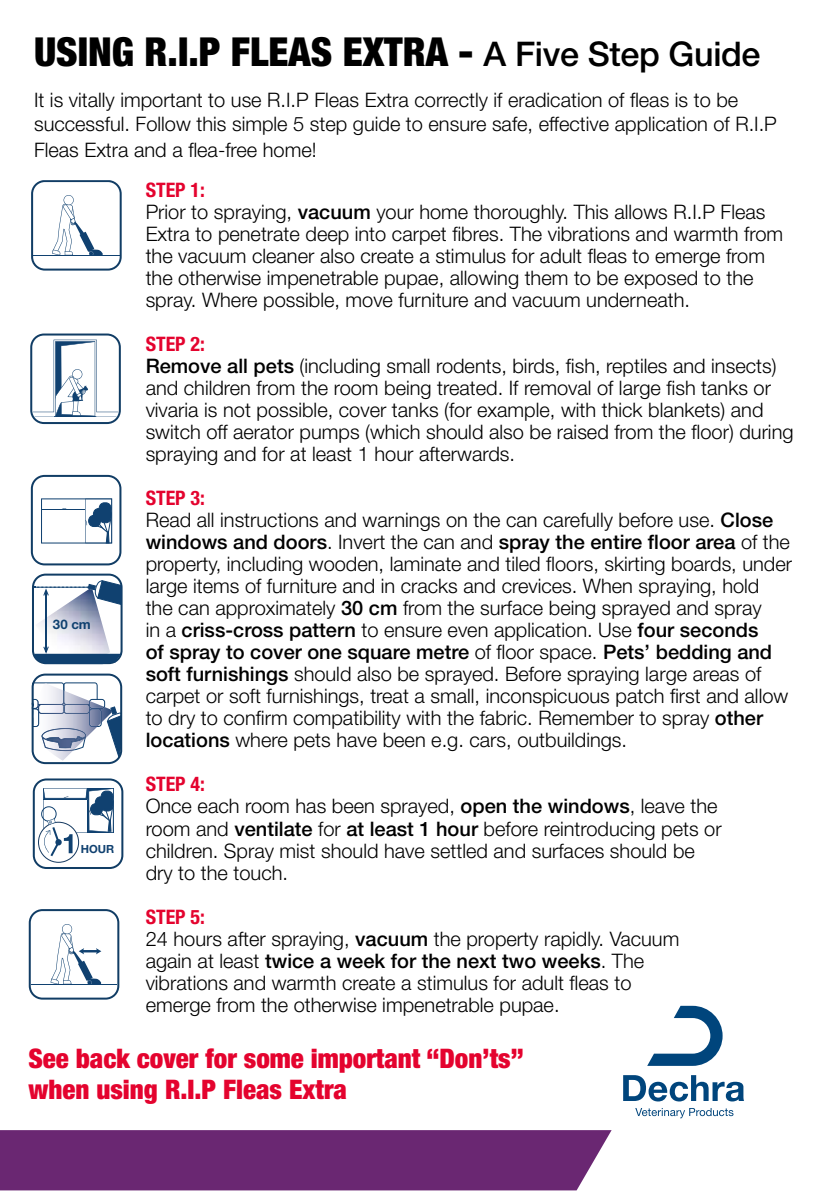
<style>
.page{position:relative;width:840px;height:1191px;background:#fff}
.page>*{position:absolute;margin:0;border:0;box-sizing:border-box;transform-origin:0 0}
.t1{font:900 condensed 40px "Helvetica Neue";color:#000}
.t2{font:900 condensed 27px/30.6px "Helvetica Neue";color:#e4032e}
.t3{font:300 20px/22px "Helvetica Neue";color:#000}
.t4{font:700 13.2px "Helvetica Neue";color:#104170}
.t5{font:700 11.2px "Helvetica Neue";color:#104170}
.s1{font-weight:500;font-stretch:normal;font-size:34px}
.s2{font-weight:700;font-stretch:condensed;color:#e4032e}
.s3{font-weight:500}
</style>
<div class="page">
<svg style="left:31px;top:180px;width:91px;height:90px"></svg>
<svg style="left:30px;top:333px;width:91px;height:91px"></svg>
<svg style="left:31px;top:475px;width:90px;height:90px"></svg>
<svg style="left:32px;top:573px;width:90px;height:91px"></svg>
<svg style="left:31px;top:673px;width:91px;height:91px"></svg>
<svg style="left:33px;top:778px;width:90px;height:91px"></svg>
<svg style="left:29px;top:909px;width:90px;height:90px"></svg>
<svg style="left:623px;top:1075px;width:120px;height:26px"></svg>
<svg style="left:635px;top:1108px;width:98px;height:10px"></svg>
<svg style="left:647px;top:1005px;width:75px;height:60px"></svg>
<div style="left:0;top:1130px;width:611px;height:60px;background:#6a2772"></div>
<h1 class="t1" style="left:34px;top:27px;width:727px">USING R.I.P FLEAS EXTRA - <span class="s1">A Five Step Guide</span></h1>
<p class="t3" style="left:34px;top:87px;width:743px;line-height:24px">It is vitally important to use R.I.P Fleas Extra correctly if eradication of fleas is to be successful. Follow this simple 5 step guide to ensure safe, effective application of R.I.P</p>
<p class="t3" style="left:34px;top:138px;width:284px">Fleas Extra and a flea-free home!</p>
<p class="t3" style="left:146px;top:179px;width:638px"><span class="s2">STEP 1:<br></span>Prior to spraying, <span class="s3">vacuum</span> your home thoroughly. This allows R.I.P Fleas Extra to penetrate deep into carpet fibres. The vibrations and warmth from the vacuum cleaner also create a stimulus for adult fleas to emerge from the otherwise impenetrable pupae, allowing them to be exposed to the spray. Where possible, move furniture and vacuum underneath.</p>
<p class="t3" style="left:146px;top:333px;width:649px"><span class="s2">STEP 2:<br></span><span class="s3">Remove all pets</span> (including small rodents, birds, fish, reptiles and insects) and children from the room being treated. If removal of large fish tanks or vivaria is not possible, cover tanks (for example, with thick blankets) and switch off aerator pumps (which should also be raised from the floor) during spraying and for at least 1 hour afterwards.</p>
<p class="t3" style="left:146px;top:487px;width:647px"><span class="s2">STEP 3:<br></span>Read all instructions and warnings on the can carefully before use. <span class="s3">Close windows and doors</span>. Invert the can and <span class="s3">spray the entire floor area</span> of the property, including wooden, laminate and tiled floors, skirting boards, under large items of furniture and in cracks and crevices. When spraying, hold<br>the can approximately <span class="s3">30 cm</span> from the surface being sprayed and spray<br>in a <span class="s3">criss-cross pattern</span> to ensure even application. Use <span class="s3">four seconds<br>of spray to cover one square metre</span> of floor space. <span class="s3">Pets’ bedding and soft furnishings</span> should also be sprayed. Before spraying large areas of carpet or soft furnishings, treat a small, inconspicuous patch first and allow to dry to confirm compatibility with the fabric. Remember to spray <span class="s3">other locations</span> where pets have been e.g. cars, outbuildings.</p>
<p class="t3" style="left:146px;top:773px;width:577px"><span class="s2">STEP 4:<br></span>Once each room has been sprayed, <span class="s3">open the windows</span>, leave the room and <span class="s3">ventilate</span> for <span class="s3">at least 1 hour</span> before reintroducing pets or children. Spray mist should have settled and surfaces should be dry to the touch.</p>
<p class="t3" style="left:146px;top:905px;width:535px"><span class="s2">STEP 5:<br></span>24 hours after spraying, <span class="s3">vacuum</span> the property rapidly. Vacuum again at least <span class="s3">twice a week for the next two weeks</span>. The vibrations and warmth create a stimulus for adult fleas to emerge from the otherwise impenetrable pupae.</p>
<p class="t4" style="left:51px;top:611px;width:39px">30 cm</p>
<p class="t4" style="left:48px;top:612px;width:39px">30 cm</p>
<p class="t4" style="left:53px;top:616px;width:39px">30 cm</p>
<p class="t4" style="left:50px;top:623px;width:39px">30 cm</p>
<p class="t5" style="left:81px;top:842px;width:35px">HOUR</p>
<p class="t5" style="left:78px;top:849px;width:35px">HOUR</p>
<h2 class="t2" style="left:28px;top:1043px;width:496px">See back cover for some important “Don’ts” when using R.I.P Fleas Extra</h2>
</div>
